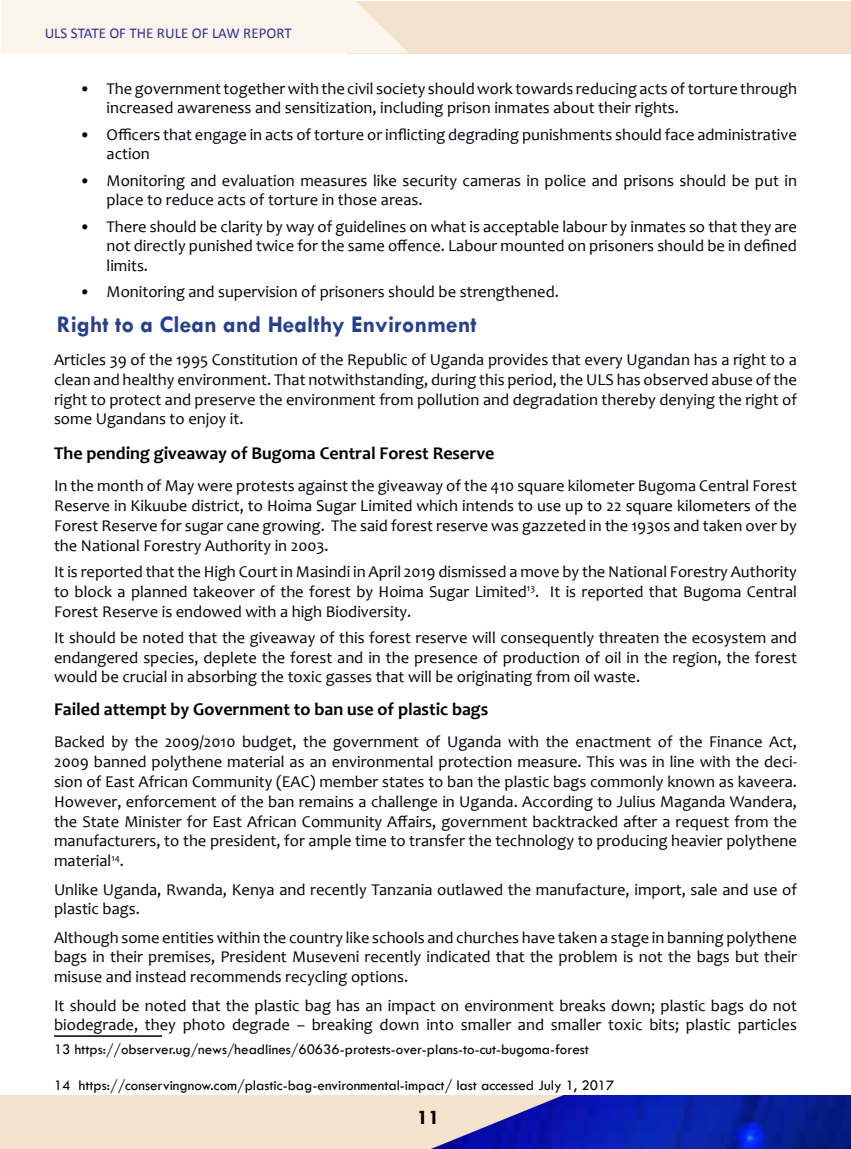
<style>
.page{position:relative;width:851px;height:1149px;background:#fff}
.page>*{position:absolute;margin:0;border:0;box-sizing:border-box;transform-origin:0 0}
.t1{font:700 24px "Tw Cen";color:#25408f}
.t2{font:700 21px "Tw Cen";color:#000}
.t3{font:700 18px "Candara";color:#000}
.t4{font:16.5px/19.8px "Candara";color:#00000a;text-align:justify}
.t5{font:15px "Tw Cen";color:#000}
.t6{font:15px "Calibri";color:#2e3192}
</style>
<div class="page">
<img style="left:563px;top:1095px;width:287px;height:52px">
<svg style="left:0;top:1095px;width:563px;height:53px;background:#d7c9c9"></svg>
<div style="left:346px;top:1px;width:504px;height:52px;background:#f3e2ce"></div>
<div style="left:1px;top:0;width:408px;height:53px;background:#fbf5ee"></div>
<hr style="left:54px;top:1034px;width:108px;height:2px;background:#000">
<p class="t6" style="left:45px;top:23px;width:248px">ULS STATE OF THE RULE OF LAW REPORT</p>
<p class="t4" style="left:106px;top:78px;width:691px;text-indent:-27px">• The government together with the civil society should work towards reducing acts of torture through increased awareness and sensitization, including prison inmates about their rights.</p>
<p class="t4" style="left:106px;top:124px;width:691px;text-indent:-27px">• Officers that engage in acts of torture or inflicting degrading punishments should face administrative action</p>
<p class="t4" style="left:106px;top:170px;width:691px;text-indent:-27px">• Monitoring and evaluation measures like security cameras in police and prisons should be put in place to reduce acts of torture in those areas.</p>
<p class="t4" style="left:106px;top:216px;width:691px;text-indent:-27px">• There should be clarity by way of guidelines on what is acceptable labour by inmates so that they are not directly punished twice for the same offence. Labour mounted on prisoners should be in defined limits.</p>
<p class="t4" style="left:80px;top:282px;width:481px">• Monitoring and supervision of prisoners should be strengthened.</p>
<h1 class="t1" style="left:57px;top:310px;width:421px">Right to a Clean and Healthy Environment</h1>
<p class="t4" style="left:54px;top:349px;width:744px">Articles 39 of the 1995 Constitution of the Republic of Uganda provides that every Ugandan has a right to a clean and healthy environment. That notwithstanding, during this period, the ULS has observed abuse of the right to protect and preserve the environment from pollution and degradation thereby denying the right of some Ugandans to enjoy it.</p>
<p class="t3" style="left:54px;top:441px;width:442px">The pending giveaway of Bugoma Central Forest Reserve</p>
<p class="t4" style="left:54px;top:476px;width:744px">In the month of May were protests against the giveaway of the 410 square kilometer Bugoma Central Forest Reserve in Kikuube district, to Hoima Sugar Limited which intends to use up to 22 square kilometers of the Forest Reserve for sugar cane growing. The said forest reserve was gazzeted in the 1930s and taken over by the National Forestry Authority in 2003.</p>
<p class="t4" style="left:54px;top:561px;width:744px">It is reported that the High Court in Masindi in April 2019 dismissed a move by the National Forestry Authority to block a planned takeover of the forest by Hoima Sugar Limited<sup>13</sup>. It is reported that Bugoma Central Forest Reserve is endowed with a high Biodiversity.</p>
<p class="t4" style="left:54px;top:627px;width:744px">It should be noted that the giveaway of this forest reserve will consequently threaten the ecosystem and endangered species, deplete the forest and in the presence of production of oil in the region, the forest would be crucial in absorbing the toxic gasses that will be originating from oil waste.</p>
<p class="t3" style="left:54px;top:697px;width:436px">Failed attempt by Government to ban use of plastic bags</p>
<p class="t4" style="left:54px;top:731px;width:744px">Backed by the 2009/2010 budget, the government of Uganda with the enactment of the Finance Act, 2009 banned polythene material as an environmental protection measure. This was in line with the deci&shy;sion of East African Community (EAC) member states to ban the plastic bags commonly known as kaveera.<br>However, enforcement of the ban remains a challenge in Uganda. According to Julius Maganda Wandera, the State Minister for East African Community Affairs, government backtracked after a request from the manufacturers, to the president, for ample time to transfer the technology to producing heavier polythene material<sup>14</sup>.</p>
<p class="t4" style="left:54px;top:878px;width:744px">Unlike Uganda, Rwanda, Kenya and recently Tanzania outlawed the manufacture, import, sale and use of plastic bags.</p>
<p class="t4" style="left:54px;top:926px;width:744px">Although some entities within the country like schools and churches have taken a stage in banning polythene bags in their premises, President Museveni recently indicated that the problem is not the bags but their misuse and instead recommends recycling options.</p>
<p class="t4" style="left:54px;top:994px;width:744px">It should be noted that the plastic bag has an impact on environment breaks down; plastic bags do not biodegrade, they photo degrade – breaking down into smaller and smaller toxic bits; plastic particles</p>
<p class="t5" style="left:54px;top:1039px;width:536px">13 https://observer.ug/news/headlines/60636-protests-over-plans-to-cut-bugoma-forest</p>
<p class="t5" style="left:54px;top:1075px;width:562px">14 https://conservingnow.com/plastic-bag-environmental-impact/ last accessed July 1, 2017</p>
<p class="t2" style="left:417px;top:1104px;width:24px">11</p>
</div>
